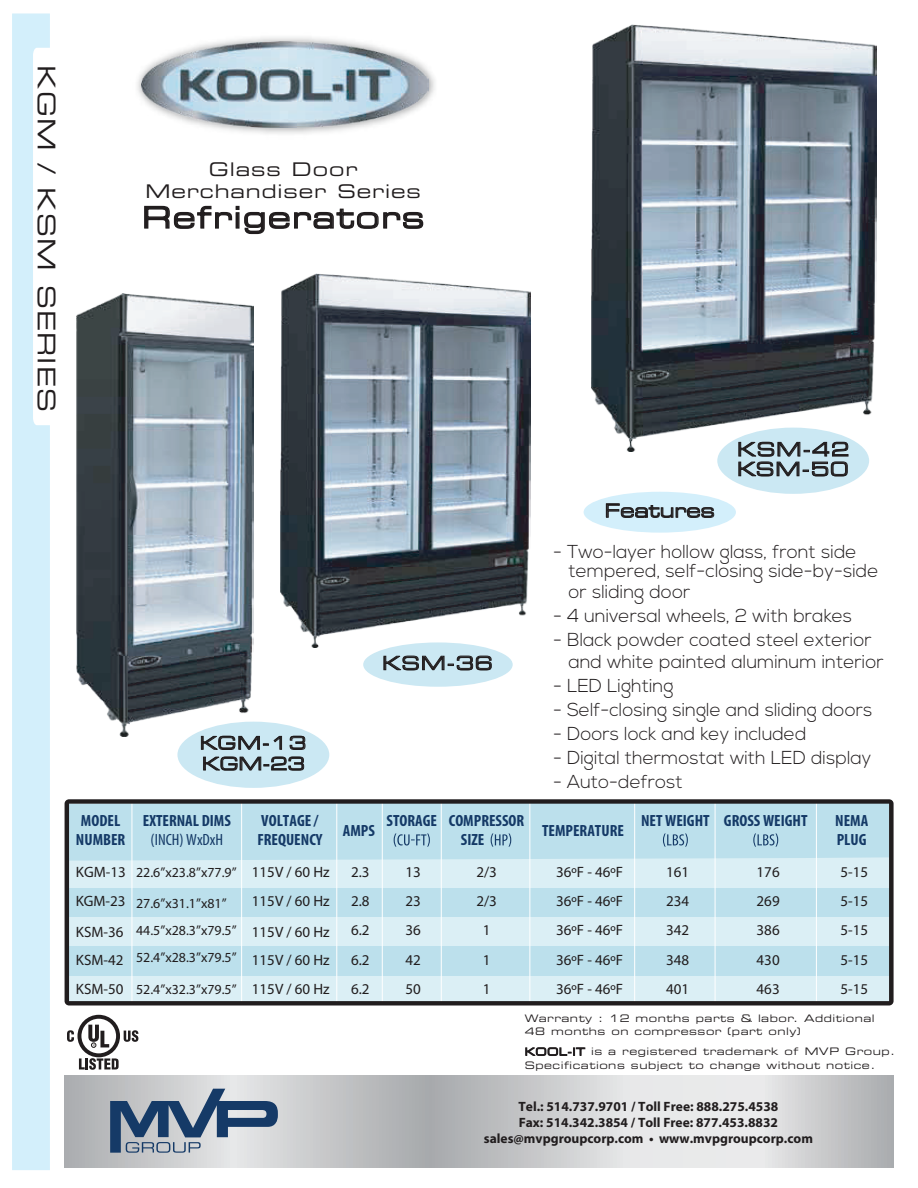
<style>
.page{position:relative;width:918px;height:1188px;background:#fff}
.page>*{position:absolute;margin:0;border:0;box-sizing:border-box;transform-origin:0 0}
.t1{font:29.55px "Eurostile LT Std Ex 2";letter-spacing:.05em;color:#211d1e}
.t2{font:24.3px "Eurostile LT Std Ex 2";letter-spacing:.05em;color:#211d1e}
.t3{font:18.9px/22.6px "Eurostile LT Std Ex 2";letter-spacing:.05em;color:#211d1e;text-align:center}
.t4{font:300 18.75px/19.6px "Nexa";color:#211d1e}
.t5{font:18.6px "Eurostile LT Std Ex 2";color:#211d1e}
.t6{font:17.85px "Eurostile LT Std Ex 2";color:#211d1e}
.t7{font:700 condensed 16.35px/19.5px "Myriad Pro";color:#153a67}
.t8{font:condensed 16.35px "Myriad Pro";color:#153a67}
.t9{font:15px/29.4px "Myriad Pro";color:#211d1e;text-align:justify}
.t10{font:13.95px/26.8px "Myriad Pro";color:#211d1e}
.t11{font:700 13.5px/16.2px "Myriad Pro";color:#211d1e;text-align:center}
.t12{font:10.35px/13.4px "Eurostile LT Std Ex 2";letter-spacing:.05em;color:#211d1e}
.s1{font-size:15px}
</style>
<div class="page">
<svg style="left:65px;top:1076px;width:829px;height:92px;background:#cacbcd"></svg>
<svg style="left:110px;top:1089px;width:168px;height:64px;background:#8998aa"></svg>
<svg style="left:124px;top:1030px;width:15px;height:12px"></svg>
<svg style="left:79px;top:1058px;width:40px;height:12px"></svg>
<svg style="left:77px;top:1015px;width:43px;height:42px"></svg>
<div style="left:81px;top:1019px;width:35px;height:34px;background:#fff;border-radius:50%"></div>
<svg style="left:88px;top:1025px;width:21px;height:23px"></svg>
<svg style="left:67px;top:1030px;width:7px;height:12px"></svg>
<svg style="left:525px;top:1047px;width:61px;height:9px"></svg>
<svg style="left:65px;top:799px;width:829px;height:207px;background:#c0dbe4"></svg>
<img style="left:76px;top:293px;width:178px;height:443px">
<img style="left:591px;top:25px;width:285px;height:426px">
<div style="left:717px;top:428px;width:152px;height:66px;background:#cbe8f3;border-radius:50%"></div>
<svg style="left:738px;top:441px;width:111px;height:36px"></svg>
<div style="left:177px;top:722px;width:152px;height:66px;background:#cbe8f3;border-radius:50%"></div>
<svg style="left:203px;top:756px;width:101px;height:15px"></svg>
<svg style="left:201px;top:736px;width:81px;height:14px"></svg>
<svg style="left:290px;top:736px;width:16px;height:14px"></svg>
<div style="left:363px;top:642px;width:150px;height:45px;background:#cbe8f3;border-radius:50%"></div>
<svg style="left:383px;top:655px;width:109px;height:16px"></svg>
<img style="left:281px;top:274px;width:249px;height:374px">
<img style="left:137px;top:37px;width:298px;height:97px">
<img style="left:142px;top:42px;width:287px;height:85px">
<svg style="left:144px;top:205px;width:280px;height:30px"></svg>
<svg style="left:12px;top:14px;width:38px;height:1156px;background:#d9f1fb"></svg>
<div style="left:584px;top:492px;width:152px;height:41px;background:#d3effb;border-radius:50%"></div>
<svg style="left:606px;top:503px;width:108px;height:15px"></svg>
<p class="t2" style="left:63px;top:65px;width:348px;rotate:90deg">KGM / KSM SERIES</p>
<p class="t3" style="left:145px;top:157px;width:277px">Glass Door<br>Merchandiser Series</p>
<h1 class="t1" style="left:142px;top:197px;width:284px">Refrigerators</h1>
<p class="t6" style="left:200px;top:731px;width:108px">KGM-13</p>
<p class="t6" style="left:202px;top:751px;width:104px">KGM-23</p>
<p class="t5" style="left:382px;top:650px;width:112px">KSM-36</p>
<p class="t3" style="left:737px;top:438px;width:114px">KSM-42</p>
<p class="t3" style="left:737px;top:457px;width:113px">KSM-50</p>
<p class="t5" style="left:605px;top:498px;width:112px">Features</p>
<p class="t4" style="left:568px;top:543px;width:312px;text-indent:-15px">- Two-layer hollow glass, front side tempered, self-closing side-by-side or sliding door</p>
<p class="t4" style="left:568px;top:629px;width:317px;line-height:22.5px;text-indent:-15px">- Black powder coated steel exterior and white painted aluminum interior</p>
<p class="t4" style="left:553px;top:606px;width:301px">- 4 universal wheels, 2 with brakes</p>
<p class="t4" style="left:553px;top:677px;width:122px">- LED Lighting</p>
<p class="t4" style="left:553px;top:701px;width:321px">- Self-closing single and sliding doors</p>
<p class="t4" style="left:553px;top:749px;width:320px">- Digital thermostat with LED display</p>
<p class="t4" style="left:553px;top:773px;width:131px">- Auto-defrost</p>
<p class="t4" style="left:553px;top:725px;width:255px">- Doors lock and key included</p>
<p class="t7" style="left:257px;top:810px;width:67px">VOLTAGE /<br>FREQUENCY</p>
<p class="t7" style="left:387px;top:810px;width:52px">STORAGE</p>
<p class="t7" style="left:76px;top:810px;width:51px;text-align:center">MODEL<br>NUMBER</p>
<p class="t7" style="left:343px;top:821px;width:34px">AMPS</p>
<p class="t7" style="left:461px;top:810px;width:65px;text-indent:-12px">COMPRESSOR<br>SIZE</p>
<p class="t7" style="left:542px;top:821px;width:83px">TEMPERATURE</p>
<p class="t7" style="left:143px;top:810px;width:90px">EXTERNAL DIMS</p>
<p class="t8" style="left:151px;top:830px;width:74px">(INCH) WxDxH</p>
<p class="t7" style="left:641px;top:810px;width:70px">NET WEIGHT</p>
<p class="t7" style="left:724px;top:810px;width:85px">GROSS WEIGHT</p>
<p class="t7" style="left:835px;top:810px;width:35px">NEMA<br>PLUG</p>
<p class="t10" style="left:76px;top:859px;width:255px"><span class="s1">KGM-13</span> 22.6”x23.8”x77.9” <span class="s1">115V / 60 Hz</span></p>
<p class="t9" style="left:351px;top:857px;width:20px">2.3</p>
<p class="t9" style="left:406px;top:857px;width:17px">13</p>
<p class="t9" style="left:476px;top:857px;width:22px">2/3</p>
<p class="t9" style="left:556px;top:857px;width:69px">36ºF - 46ºF</p>
<p class="t9" style="left:666px;top:857px;width:25px">161</p>
<p class="t9" style="left:757px;top:857px;width:25px">176</p>
<p class="t9" style="left:841px;top:857px;width:29px">5-15</p>
<p class="t9" style="left:351px;top:886px;width:20px">2.8<br>6.2<br>6.2</p>
<p class="t9" style="left:476px;top:886px;width:22px;text-align:center">2/3<br>1<br>1</p>
<p class="t9" style="left:252px;top:885px;width:79px;line-height:31px">115V / 60 Hz<br>115V / 60 Hz</p>
<p class="t9" style="left:252px;top:945px;width:79px">115V / 60 Hz</p>
<p class="t10" style="left:136px;top:890px;width:102px;text-indent:-60px"><sup>KGM-23</sup> 27.6”x31.1”x81”<br>44.5”x28.3”x79.5”</p>
<p class="t9" style="left:556px;top:886px;width:69px">36ºF - 46ºF 36ºF - 46ºF 36ºF - 46ºF</p>
<p class="t9" style="left:406px;top:886px;width:17px">23<br>36<br>42</p>
<p class="t9" style="left:666px;top:886px;width:25px">234<br>342<br>348</p>
<p class="t9" style="left:757px;top:886px;width:25px">269<br>386<br>430</p>
<p class="t9" style="left:841px;top:886px;width:29px">5-15<br>5-15<br>5-15</p>
<p class="t9" style="left:76px;top:918px;width:49px;line-height:27.9px">KSM-36<br>KSM-42</p>
<p class="t9" style="left:76px;top:974px;width:49px">KSM-50</p>
<p class="t10" style="left:136px;top:944px;width:102px">52.4”x28.3”x79.5”</p>
<p class="t10" style="left:136px;top:976px;width:195px">52.4”x32.3”x79.5” <span class="s1">115V / 60 Hz</span></p>
<p class="t9" style="left:351px;top:974px;width:20px">6.2</p>
<p class="t9" style="left:406px;top:974px;width:17px">50</p>
<p class="t9" style="left:483px;top:974px;width:9px">1</p>
<p class="t9" style="left:556px;top:974px;width:69px">36ºF - 46ºF</p>
<p class="t9" style="left:666px;top:974px;width:25px">401</p>
<p class="t9" style="left:757px;top:974px;width:25px">463</p>
<p class="t9" style="left:841px;top:974px;width:29px">5-15</p>
<p class="t12" style="left:525px;top:1011px;width:351px">Warranty : 12 months parts &amp; labor. Additional<br>48 months on compressor (part only)</p>
<p class="t12" style="left:525px;top:1045px;width:372px">KOOL-IT is a registered trademark of MVP Group.<br>Specifications subject to change without notice.</p>
<p class="t11" style="left:484px;top:1098px;width:331px">Tel.: 514.737.9701 / Toll Free: 888.275.4538<br>Fax: 514.342.3854 / Toll Free: 877.453.8832 sales@mvpgroupcorp.com • www.mvpgroupcorp.com</p>
</div>
